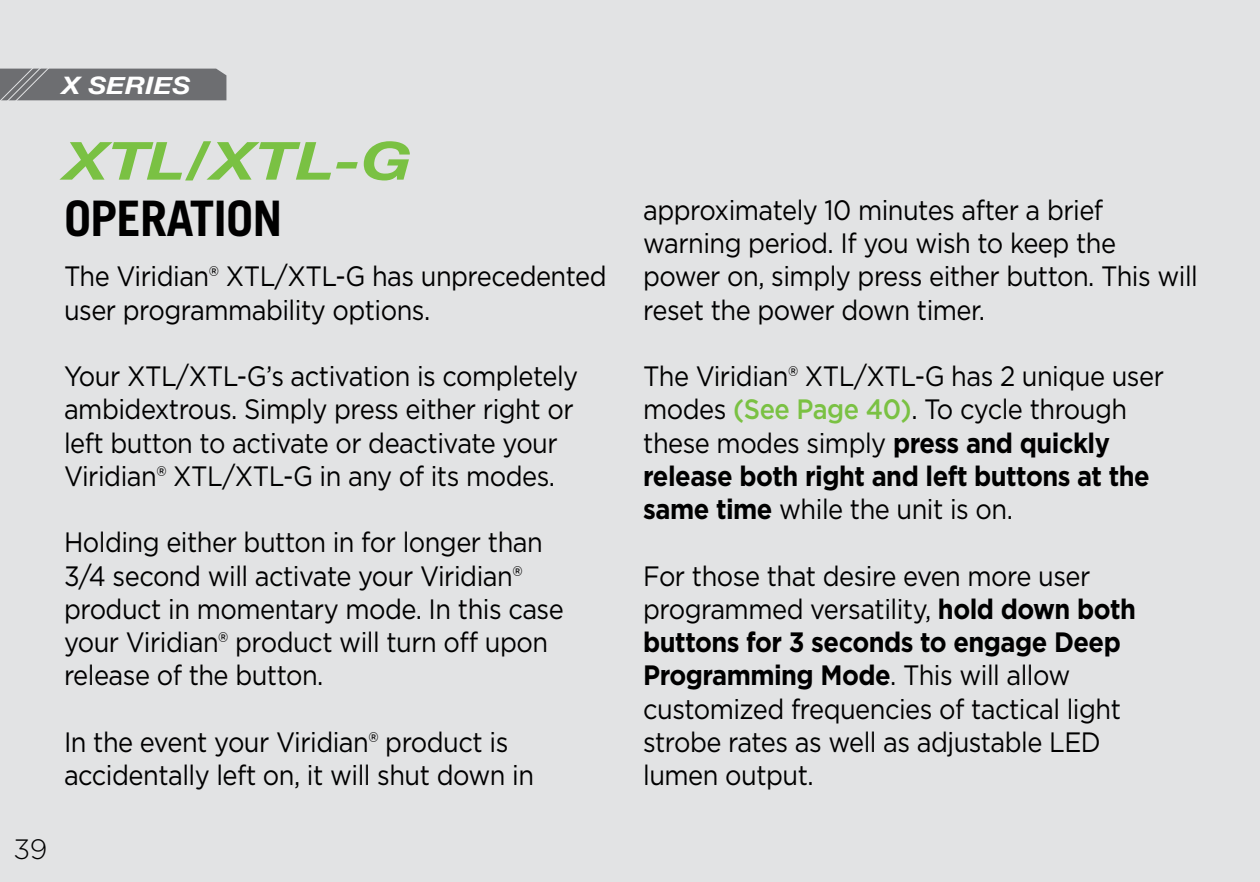
<style>
.page{position:relative;width:1260px;height:882px;background:#fff}
.page>*{position:absolute;margin:0;border:0;box-sizing:border-box;transform-origin:0 0}
.t1{font:italic 700 52.5px "Helvetica Neue";color:#7ac143;scale:1.27 1}
.t2{font:700 49px "Trade Gothic";letter-spacing:-.02em;color:#000}
.t3{font:28px/33.2px "Gotham";letter-spacing:-.02em;color:#000;scale:.91 1}
.t4{font:300 28px "Gotham";color:#000}
.t5{font:italic 700 24.15px "Helvetica Neue";color:#fff;scale:1.16 1}
.s1{font-weight:500;color:#7ac143}
.s2{font-weight:700}
</style>
<div class="page">
<hr style="left:1259px;top:0;width:1px;height:882px;background:#e2e3e4">
<div style="left:0;top:0;width:1259px;height:882px;background:#e2e3e4"></div>
<svg style="left:0;top:68px;width:226px;height:33px;background:#737477"></svg>
<p class="t5" style="left:62px;top:67px;width:112px">X SERIES</p>
<h1 class="t1" style="left:64px;top:120px;width:275px">XTL/XTL-G</h1>
<h2 class="t2" style="left:64px;top:188px;width:220px">OPERATION</h2>
<p class="t3" style="left:64px;top:259px;width:598px">The Viridian® XTL/XTL-G has unprecedented user programmability options.</p>
<p class="t3" style="left:64px;top:359px;width:567px">Your XTL/XTL-G’s activation is completely ambidextrous. Simply press either right or left button to activate or deactivate your Viridian® XTL/XTL-G in any of its modes.</p>
<p class="t3" style="left:64px;top:525px;width:551px">Holding either button in for longer than 3/4 second will activate your Viridian® product in momentary mode. In this case your Viridian® product will turn off upon release of the button.</p>
<p class="t3" style="left:64px;top:725px;width:518px">In the event your Viridian® product is accidentally left on, it will shut down in</p>
<p class="t4" style="left:14px;top:832px;width:35px">39</p>
<p class="t3" style="left:643px;top:193px;width:611px">approximately 10 minutes after a brief warning period. If you wish to keep the power on, simply press either button. This will reset the power down timer.</p>
<p class="t3" style="left:643px;top:359px;width:574px">The Viridian® XTL/XTL-G has 2 unique user modes <span class="s1">(See Page 40)</span>. To cycle through these modes simply <span class="s2">press and quickly release both right and left buttons at the same time</span> while the unit is on.</p>
<p class="t3" style="left:643px;top:558px;width:543px">For those that desire even more user programmed versatility, <span class="s2">hold down both buttons for 3 seconds to engage Deep Programming Mode</span>. This will allow customized frequencies of tactical light strobe rates as well as adjustable LED lumen output.</p>
</div>
